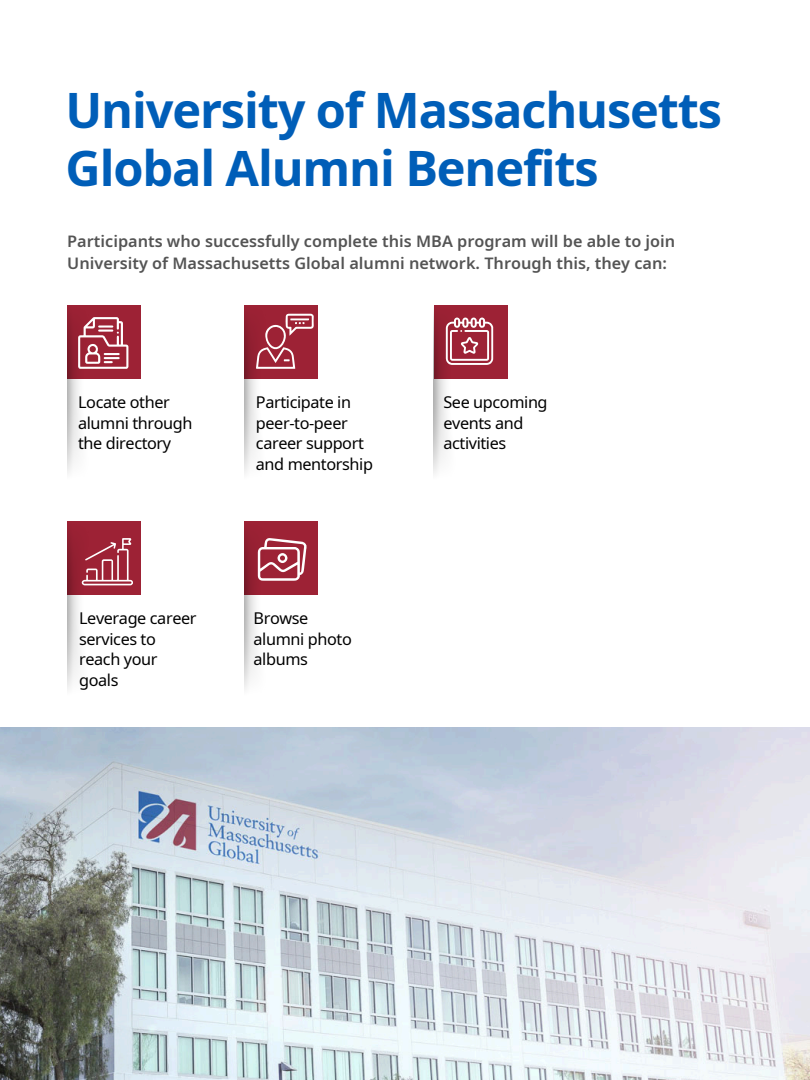
<style>
.page{position:relative;width:810px;height:1080px;background:#fff}
.page>*{position:absolute;margin:0;border:0;box-sizing:border-box;transform-origin:0 0}
.t1{font:700 48.75px/58.1px "Noto Sans";letter-spacing:-.025em;color:#005eb8}
.t2{font:16.25px/20.6px "Noto Sans";letter-spacing:-.025em;color:#000}
.t3{font:600 16.25px/22.5px "Noto Sans";color:#545454}
</style>
<div class="page">
<img style="left:0;top:727px;width:810px;height:353px">
<div style="left:67px;top:305px;width:74px;height:74px;background:#9d2235"></div>
<div style="left:244px;top:521px;width:74px;height:74px;background:#9d2235"></div>
<img style="left:244px;top:532px;width:14px;height:157px">
<svg style="left:244px;top:305px;width:74px;height:74px;background:#972133"></svg>
<div style="left:434px;top:305px;width:74px;height:74px;background:#9d2235"></div>
<img style="left:434px;top:315px;width:25px;height:158px">
<div style="left:67px;top:521px;width:74px;height:74px;background:#9d2235"></div>
<img style="left:67px;top:532px;width:25px;height:157px">
<svg style="left:78px;top:317px;width:50px;height:52px"></svg>
<svg style="left:256px;top:314px;width:58px;height:55px;background:#ad4958"></svg>
<svg style="left:446px;top:318px;width:47px;height:47px"></svg>
<svg style="left:82px;top:538px;width:51px;height:47px"></svg>
<svg style="left:258px;top:538px;width:48px;height:43px"></svg>
<p class="t1" style="left:66px;top:80px;width:658px">University of Massachusetts<br>Global Alumni Benefits</p>
<h1 class="t3" style="left:67px;top:229px;width:610px">Participants who successfully complete this MBA program will be able to join<br>University of Massachusetts Global alumni network. Through this, they can:</h1>
<h2 class="t2" style="left:78px;top:391px;width:116px">Locate other alumni through the directory</h2>
<p class="t2" style="left:256px;top:391px;width:119px">Participate in peer-to-peer career support and mentorship</p>
<p class="t2" style="left:443px;top:391px;width:106px">See upcoming events and activities</p>
<p class="t2" style="left:79px;top:608px;width:119px">Leverage career services to reach your goals</p>
<p class="t2" style="left:254px;top:608px;width:100px">Browse alumni photo albums</p>
</div>
